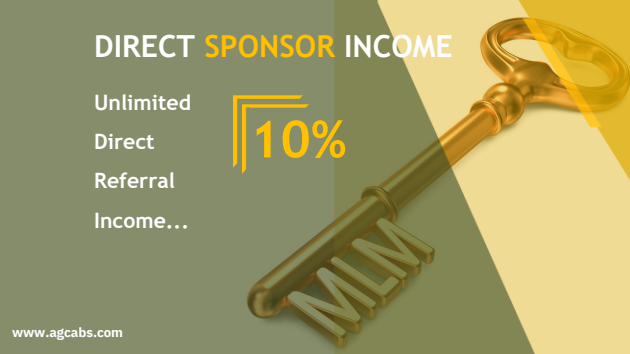
<style>
.page{position:relative;width:630px;height:354px;background:#fff}
.page>*{position:absolute;margin:0;border:0;box-sizing:border-box;transform-origin:0 0}
.t1{font:700 51.2px "Trebuchet MS";color:#ffc000}
.t2{font:700 30.4px "Trebuchet MS";color:#fff}
.t3{font:700 21.2px/39.2px "Trebuchet MS";color:#fff}
.t4{font:700 13.2px "IBM Plex Sans";letter-spacing:-.005em;color:#fff}
.s1{color:#ffc000}
</style>
<div class="page">
<img style="left:0;top:0;width:630px;height:354px">
<img style="left:234px;top:95px;width:69px;height:72px">
<img style="left:243px;top:104px;width:66px;height:69px">
<p class="t2" style="left:94px;top:29px;width:360px">DIRECT <span class="s1">SPONSOR</span> INCOME</p>
<p class="t3" style="left:94px;top:83px;width:98px">Unlimited<br>Direct<br>Referral<br>Income...</p>
<h2 class="t4" style="left:12px;top:323px;width:113px">www.agcabs.com</h2>
<p class="t1" style="left:250px;top:109px;width:98px">10%</p>
</div>
